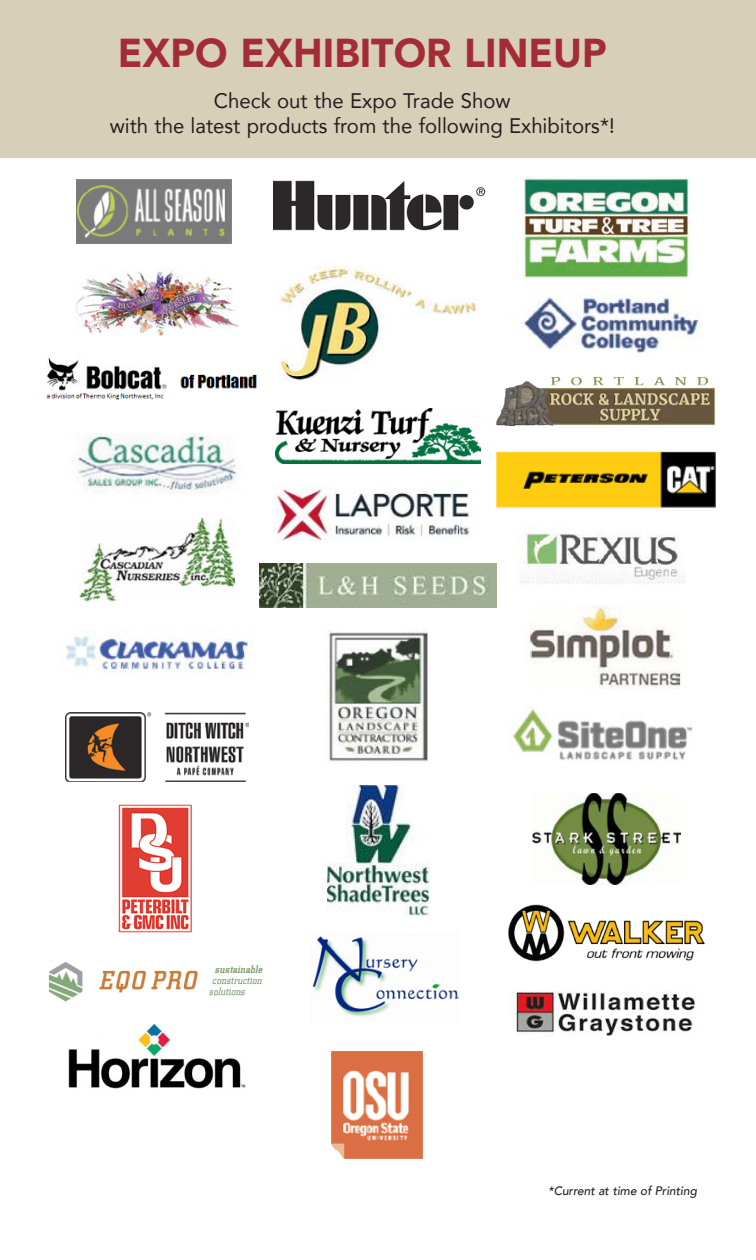
<style>
.page{position:relative;width:756px;height:1260px;background:#fff}
.page>*{position:absolute;margin:0;border:0;box-sizing:border-box;transform-origin:0 0}
.t1{font:900 40.25px "Avenir";color:#a22d36}
.t2{font:21px/25.2px "Avenir";color:#231f20;text-align:center}
.t3{font:italic 500 12.25px "Avenir";color:#231f20}
</style>
<div class="page">
<div style="left:0;top:0;width:756px;height:158px;background:#d8cfb9"></div>
<img style="left:523px;top:177px;width:166px;height:101px">
<img style="left:312px;top:936px;width:146px;height:81px">
<img style="left:76px;top:269px;width:162px;height:67px">
<img style="left:79px;top:518px;width:156px;height:83px">
<img style="left:65px;top:713px;width:184px;height:69px">
<img style="left:68px;top:1025px;width:178px;height:64px">
<img style="left:273px;top:180px;width:213px;height:51px">
<img style="left:275px;top:409px;width:206px;height:54px">
<img style="left:273px;top:484px;width:198px;height:57px">
<img style="left:508px;top:904px;width:197px;height:58px">
<img style="left:532px;top:794px;width:148px;height:90px">
<img style="left:76px;top:179px;width:156px;height:65px">
<img style="left:46px;top:357px;width:211px;height:43px">
<img style="left:76px;top:434px;width:161px;height:60px">
<img style="left:66px;top:631px;width:187px;height:43px">
<img style="left:118px;top:804px;width:74px;height:129px">
<img style="left:48px;top:961px;width:215px;height:41px">
<img style="left:278px;top:266px;width:200px;height:115px">
<img style="left:328px;top:786px;width:100px;height:130px">
<img style="left:331px;top:1051px;width:92px;height:108px">
<img style="left:523px;top:291px;width:178px;height:62px">
<img style="left:496px;top:452px;width:220px;height:56px">
<img style="left:513px;top:708px;width:179px;height:52px">
<img style="left:511px;top:991px;width:184px;height:45px">
<img style="left:259px;top:563px;width:237px;height:44px">
<img style="left:520px;top:532px;width:166px;height:52px">
<img style="left:496px;top:377px;width:220px;height:50px">
<img style="left:530px;top:605px;width:153px;height:84px">
<img style="left:328px;top:631px;width:100px;height:131px">
<h1 class="t1" style="left:118px;top:18px;width:490px">EXPO EXHIBITOR LIN EUP</h1>
<p class="t2" style="left:110px;top:87px;width:506px">Check out the Expo Trade Show<br>with the latest products from the following Exhibitors*!</p>
<p class="t3" style="left:548px;top:1183px;width:150px">*Current at time of Printing</p>
</div>
